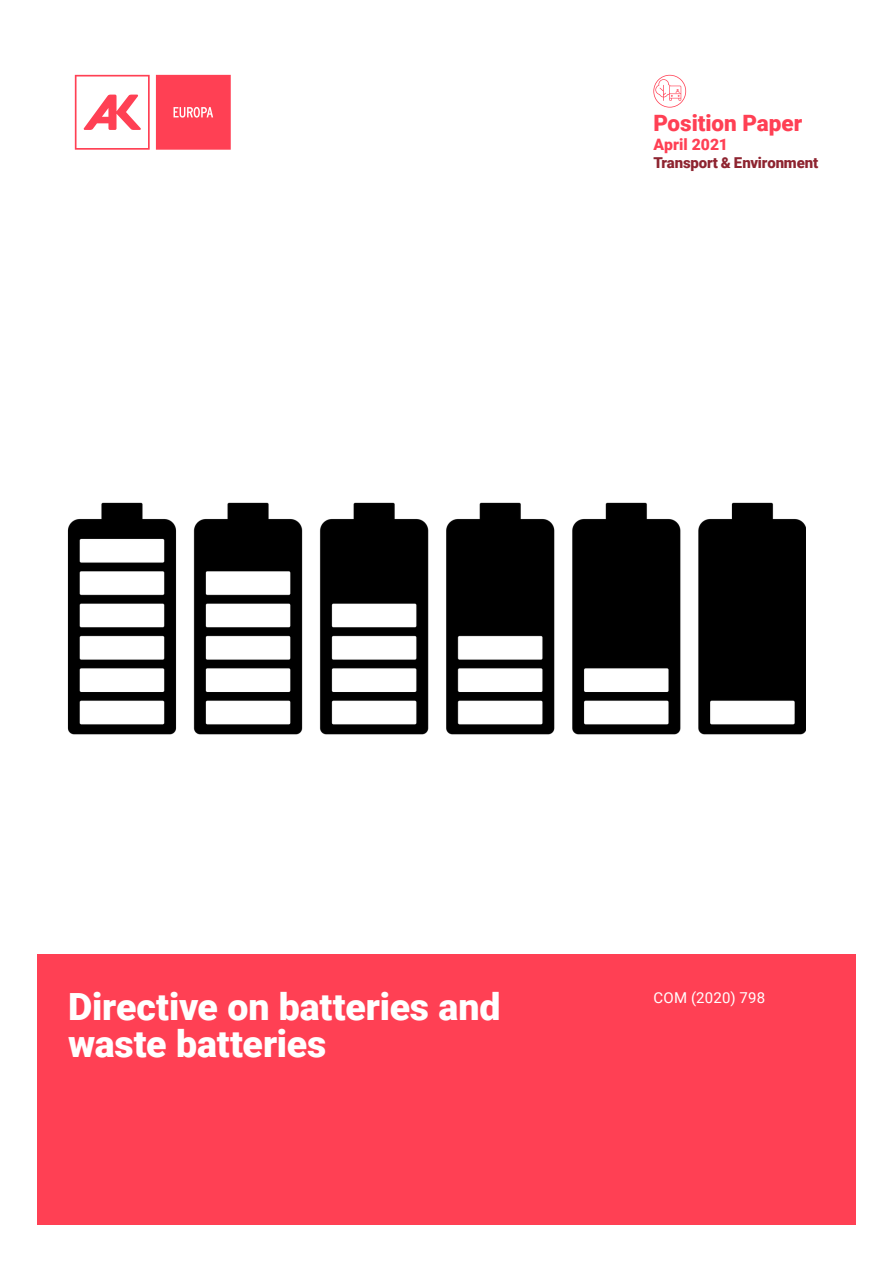
<style>
.page{position:relative;width:893px;height:1263px;background:#fff}
.page>*{position:absolute;margin:0;border:0;box-sizing:border-box;transform-origin:0 0}
.t1{font:900 37.5px/37.3px "Roboto";letter-spacing:-.005em;color:#fff}
.t2{font:900 22.5px "Roboto";color:#ff4054}
.t3{font:900 15.75px "Roboto";color:#ff4054}
.t4{font:900 15px "Roboto";letter-spacing:-.01em;color:#8e2430}
.t5{font:15px "Roboto";letter-spacing:.01em;color:#fff}
</style>
<div class="page">
<svg style="left:75px;top:75px;width:75px;height:75px"></svg>
<svg style="left:156px;top:75px;width:75px;height:75px;background:#ff475a"></svg>
<div style="left:37px;top:954px;width:818px;height:271px;background:#ff4054"></div>
<img style="left:67px;top:502px;width:738px;height:233px">
<svg style="left:653px;top:75px;width:33px;height:33px"></svg>
<p class="t2" style="left:653px;top:107px;width:151px">Position Paper</p>
<p class="t3" style="left:653px;top:133px;width:76px">April 2021</p>
<p class="t4" style="left:653px;top:153px;width:166px">Transport &amp; Environment</p>
<p class="t1" style="left:68px;top:986px;width:434px">Directive on batteries and waste batteries</p>
<p class="t5" style="left:653px;top:987px;width:113px">COM (2020) 798</p>
</div>
